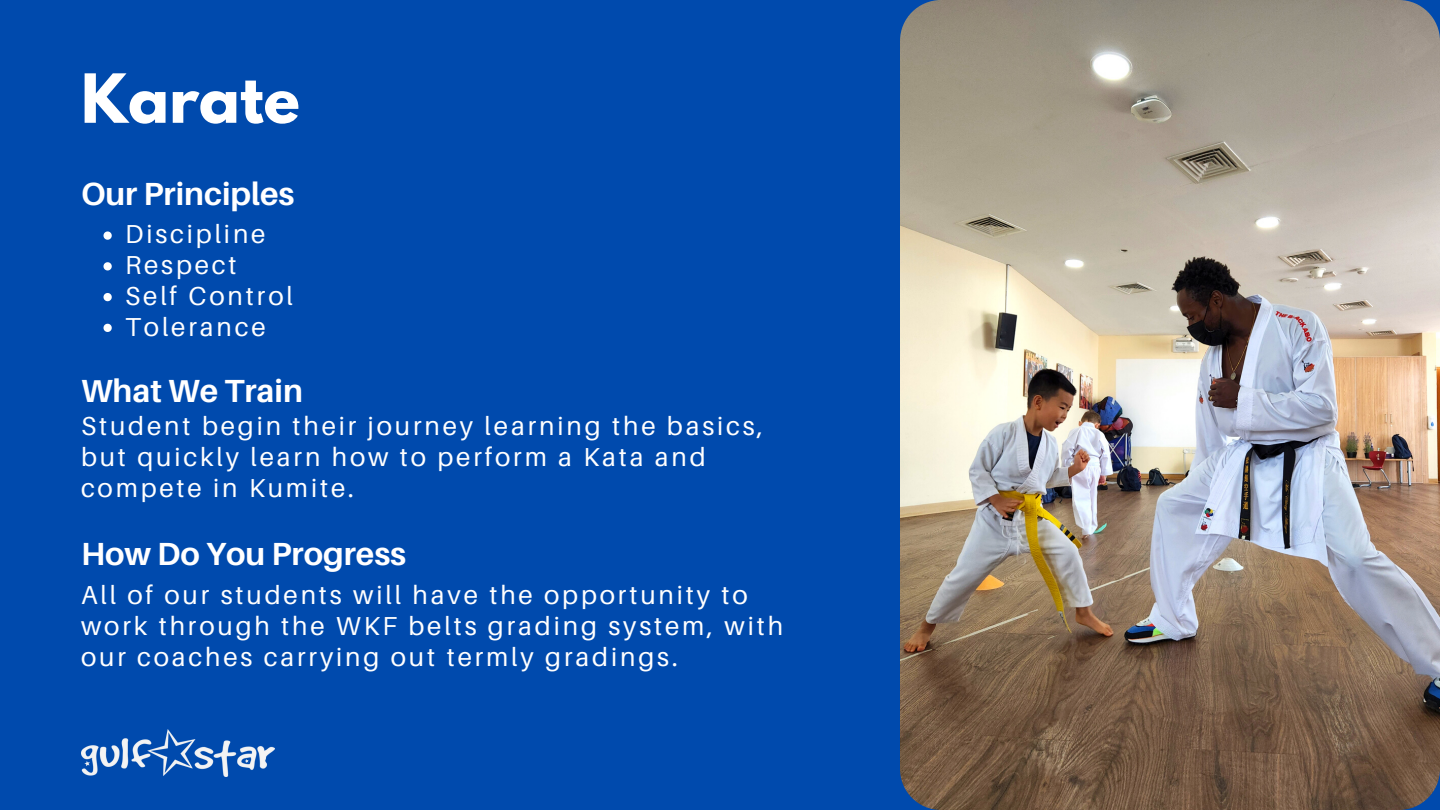
<style>
.page{position:relative;width:1440px;height:810px;background:#004aad}
.page>*{position:absolute;margin:0;border:0;box-sizing:border-box;transform-origin:0 0}
.t1{font:700 60px "League Spartan";color:#fff}
.t2{font:700 32px "Aileron";color:#fff}
.t3{font:26px/30.8px "Aileron";letter-spacing:.11em;color:#fff}
</style>
<div class="page">
<img style="left:900px;top:0;width:540px;height:810px;border-radius:41px">
<svg style="left:104px;top:231px;width:8px;height:9px"></svg>
<svg style="left:104px;top:262px;width:8px;height:8px"></svg>
<svg style="left:104px;top:293px;width:8px;height:8px"></svg>
<svg style="left:104px;top:324px;width:8px;height:8px"></svg>
<img style="left:81px;top:729px;width:193px;height:47px">
<p class="t1" style="left:81px;top:69px;width:220px">Karate</p>
<p class="t2" style="left:81px;top:174px;width:215px">Our Principles</p>
<p class="t3" style="left:125px;top:218px;width:142px">Discipline</p>
<p class="t3" style="left:125px;top:249px;width:113px">Respect</p>
<p class="t3" style="left:125px;top:280px;width:169px">Self Control</p>
<p class="t3" style="left:125px;top:311px;width:142px">Tolerance</p>
<p class="t2" style="left:81px;top:371px;width:223px">What We Train</p>
<p class="t3" style="left:81px;top:410px;width:684px">Student begin their journey learning the basics, but quickly learn how to perform a Kata and compete in Kumite.</p>
<p class="t2" style="left:81px;top:534px;width:327px">How Do You Progress</p>
<p class="t3" style="left:81px;top:579px;width:704px">All of our students will have the opportunity to work through the WKF belts grading system, with our coaches carrying out termly gradings.</p>
</div>
